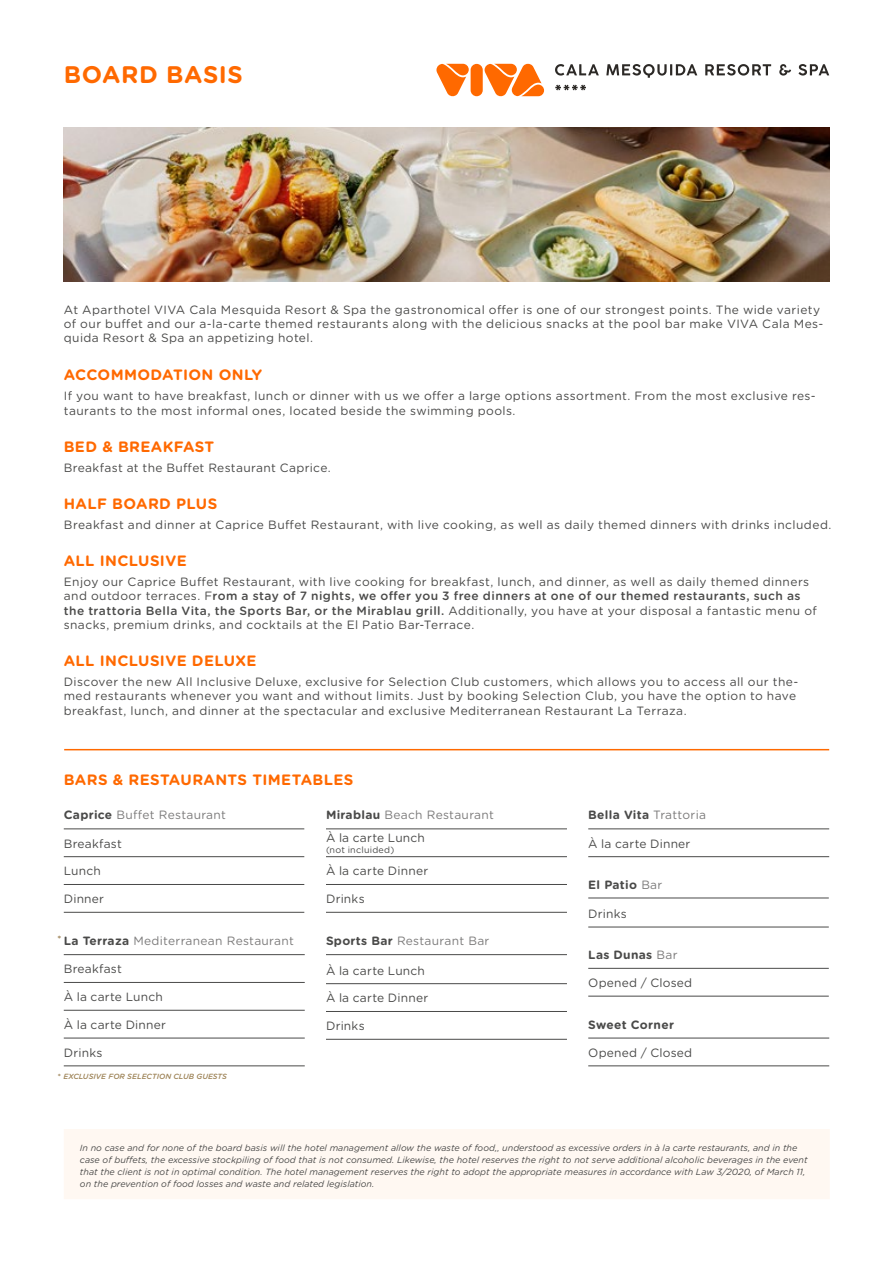
<style>
.page{position:relative;width:893px;height:1263px;background:#fff}
.page>*{position:absolute;margin:0;border:0;box-sizing:border-box;transform-origin:0 0}
.t1{font:700 24px "Gotham Rounded";letter-spacing:.025em;color:#ff6900}
.t2{font:700 15px "Gotham Rounded";letter-spacing:.025em;color:#ff6900}
.t3{font:12px/14.4px "Gotham Rounded";letter-spacing:.035em;color:#4a4a49}
.t4{font:12px/22.6px "Gotham Rounded";letter-spacing:.025em;color:#7c7b7b}
.t5{font:700 12px "Gotham Rounded";letter-spacing:.025em;color:#4a4a49}
.t6{font:12px "Gotham Rounded";letter-spacing:.015em;color:#4a4a49}
.t7{font:700 9.15px "Gotham Rounded";color:#9e8458}
.t8{font:italic 9px/12px "Gotham Rounded";color:#4a4a49}
.t9{font:9px "Gotham Rounded";letter-spacing:.025em;color:#4a4a49}
.t10{font:italic 500 7.5px "Gotham Rounded";color:#9e8458}
.s1{font-weight:500}
.s2{font-weight:700;color:#4a4a49}
.s3{color:#4a4a49}
.s4{font-weight:700;font-style:normal}
.s5{font-weight:400;color:#7c7b7b}
</style>
<div class="page">
<svg style="left:485px;top:63px;width:59px;height:34px"></svg>
<svg style="left:436px;top:64px;width:33px;height:33px"></svg>
<div style="left:471px;top:64px;width:12px;height:32px;background:#ff6900;border-radius:6px"></div>
<svg style="left:555px;top:64px;width:44px;height:12px"></svg>
<svg style="left:606px;top:64px;width:91px;height:14px"></svg>
<svg style="left:705px;top:64px;width:66px;height:12px"></svg>
<svg style="left:779px;top:64px;width:12px;height:12px"></svg>
<svg style="left:798px;top:64px;width:31px;height:12px"></svg>
<svg style="left:555px;top:85px;width:31px;height:5px"></svg>
<hr style="left:64px;top:749px;width:765px;height:1px;background:#ff6900">
<div style="left:64px;top:1129px;width:766px;height:70px;background:#fff8f2"></div>
<hr style="left:588px;top:968px;width:241px;height:1px;background:#4a4a49">
<hr style="left:588px;top:996px;width:241px;height:1px;background:#4a4a49">
<hr style="left:588px;top:1038px;width:241px;height:1px;background:#4a4a49">
<hr style="left:588px;top:1065px;width:241px;height:1px;background:#4a4a49">
<hr style="left:588px;top:829px;width:241px;height:1px;background:#4a4a49">
<hr style="left:588px;top:856px;width:241px;height:1px;background:#4a4a49">
<hr style="left:64px;top:829px;width:240px;height:1px;background:#4a4a49">
<hr style="left:64px;top:856px;width:240px;height:1px;background:#4a4a49">
<hr style="left:64px;top:884px;width:240px;height:1px;background:#4a4a49">
<hr style="left:64px;top:912px;width:240px;height:1px;background:#4a4a49">
<hr style="left:588px;top:927px;width:241px;height:1px;background:#4a4a49">
<hr style="left:588px;top:898px;width:241px;height:1px;background:#4a4a49">
<hr style="left:326px;top:829px;width:241px;height:1px;background:#4a4a49">
<hr style="left:326px;top:856px;width:241px;height:1px;background:#4a4a49">
<hr style="left:326px;top:884px;width:241px;height:1px;background:#4a4a49">
<hr style="left:326px;top:912px;width:241px;height:1px;background:#4a4a49">
<hr style="left:64px;top:954px;width:241px;height:1px;background:#4a4a49">
<hr style="left:64px;top:982px;width:241px;height:1px;background:#4a4a49">
<hr style="left:64px;top:1010px;width:241px;height:1px;background:#4a4a49">
<hr style="left:64px;top:1038px;width:241px;height:1px;background:#4a4a49">
<hr style="left:64px;top:1065px;width:241px;height:1px;background:#4a4a49">
<hr style="left:326px;top:954px;width:241px;height:1px;background:#4a4a49">
<hr style="left:326px;top:983px;width:241px;height:1px;background:#4a4a49">
<hr style="left:326px;top:1011px;width:241px;height:1px;background:#4a4a49">
<hr style="left:326px;top:1039px;width:241px;height:1px;background:#4a4a49">
<img style="left:64px;top:128px;width:765px;height:153px">
<h1 class="t1" style="left:64px;top:57px;width:181px">BOARD BASIS</h1>
<p class="t3" style="left:64px;top:302px;width:761px">At Aparthotel VIVA Cala Mesquida Resort &amp; Spa the gastronomical offer is one of our strongest points. The wide variety of our buffet and our a-la-carte themed restaurants along with the delicious snacks at the pool bar make VIVA Cala Mes&shy;quida Resort &amp; Spa an appetizing hotel.</p>
<p class="t2" style="left:64px;top:364px;width:200px">ACCOMMODATION ONLY</p>
<p class="t3" style="left:64px;top:388px;width:753px">If you want to have breakfast, lunch or dinner with us we offer a large options assortment. From the most exclusive res&shy;taurants to the most informal ones, located beside the swimming pools.</p>
<p class="t2" style="left:64px;top:435px;width:152px">BED &amp; BREAKFAST</p>
<p class="t3" style="left:64px;top:460px;width:268px">Breakfast at the Buffet Restaurant Caprice.</p>
<p class="t2" style="left:64px;top:492px;width:155px">HALF BOARD PLUS</p>
<p class="t3" style="left:64px;top:517px;width:769px">Breakfast and dinner at Caprice Buffet Restaurant, with live cooking, as well as daily themed dinners with drinks included.</p>
<p class="t2" style="left:64px;top:549px;width:124px">ALL INCLUSIVE</p>
<p class="t3" style="left:64px;top:574px;width:754px">Enjoy our Caprice Buffet Restaurant, with live cooking for breakfast, lunch, and dinner, as well as daily themed dinners and outdoor terraces. F<span class="s1">rom a stay of 7 nights, we offer you 3 free dinners at one of our themed restaurants, such as the trattoria Bella Vita, the Sports Bar, or the Mirablau grill.</span> Additionally, you have at your disposal a fantastic menu of snacks, premium drinks, and cocktails at the El Patio Bar-Terrace.</p>
<p class="t2" style="left:64px;top:650px;width:194px">ALL INCLUSIVE DELUXE</p>
<p class="t3" style="left:64px;top:674px;width:736px">Discover the new All Inclusive Deluxe, exclusive for Selection Club customers, which allows you to access all our the&shy;med restaurants whenever you want and without limits. Just by booking Selection Club, you have the option to have breakfast, lunch, and dinner at the spectacular and exclusive Mediterranean Restaurant La Terraza.</p>
<p class="t2" style="left:64px;top:769px;width:291px">BARS &amp; RESTAURANTS TIMETABLES</p>
<p class="t4" style="left:64px;top:803px;width:164px"><span class="s2">Caprice</span> Buffet Restaurant</p>
<p class="t3" style="left:64px;top:835px;width:60px">Breakfast</p>
<p class="t3" style="left:64px;top:863px;width:39px">Lunch</p>
<p class="t3" style="left:64px;top:891px;width:42px">Dinner</p>
<p class="t4" style="left:326px;top:803px;width:169px"><span class="s2">Mirablau</span> Beach Restaurant<br><span class="s3">À la carte Lunch</span></p>
<p class="t9" style="left:326px;top:844px;width:70px">(not incluided)</p>
<p class="t3" style="left:326px;top:863px;width:104px">À la carte Dinner</p>
<p class="t3" style="left:326px;top:891px;width:40px">Drinks</p>
<p class="t7" style="left:57px;top:932px;width:5px">*</p>
<p class="t4" style="left:64px;top:929px;width:232px"><span class="s2">La Terraza</span> Mediterranean Restaurant</p>
<p class="t3" style="left:64px;top:961px;width:60px">Breakfast</p>
<p class="t6" style="left:64px;top:989px;width:101px">À la carte Lunch</p>
<p class="t3" style="left:64px;top:1017px;width:104px">À la carte Dinner</p>
<p class="t3" style="left:64px;top:1045px;width:40px">Drinks</p>
<p class="t4" style="left:326px;top:929px;width:165px"><span class="s2">Sports Bar</span> Restaurant Bar</p>
<p class="t6" style="left:326px;top:962px;width:101px">À la carte Lunch</p>
<p class="t3" style="left:326px;top:990px;width:104px">À la carte Dinner</p>
<p class="t3" style="left:326px;top:1018px;width:40px">Drinks</p>
<p class="t10" style="left:58px;top:1071px;width:171px"><span class="s4">*</span> EXCLUSIVE FOR SELECTION CLUB GUESTS</p>
<p class="t5" style="left:588px;top:806px;width:119px">Bella Vita <span class="s5">Trattoria</span></p>
<p class="t3" style="left:588px;top:835px;width:104px">À la carte Dinner</p>
<p class="t5" style="left:588px;top:875px;width:76px">El Patio <span class="s5">Bar</span></p>
<p class="t3" style="left:588px;top:906px;width:40px">Drinks</p>
<p class="t5" style="left:588px;top:946px;width:91px">Las Dunas <span class="s5">Bar</span></p>
<p class="t3" style="left:588px;top:975px;width:105px">Opened / Closed</p>
<p class="t5" style="left:588px;top:1015px;width:87px">Sweet Corner</p>
<p class="t3" style="left:588px;top:1045px;width:105px">Opened / Closed</p>
<p class="t8" style="left:80px;top:1141px;width:729px">In no case and for none of the board basis will the hotel management allow the waste of food,, understood as excessive orders in à la carte restaurants, and in the case of buffets, the excessive stockpiling of food that is not consumed. Likewise, the hotel reserves the right to not serve additional alcoholic beverages in the event that the client is not in optimal condition. The hotel management reserves the right to adopt the appropriate measures in accordance with Law 3/2020, of March 11, on the prevention of food losses and waste and related legislation.</p>
</div>
